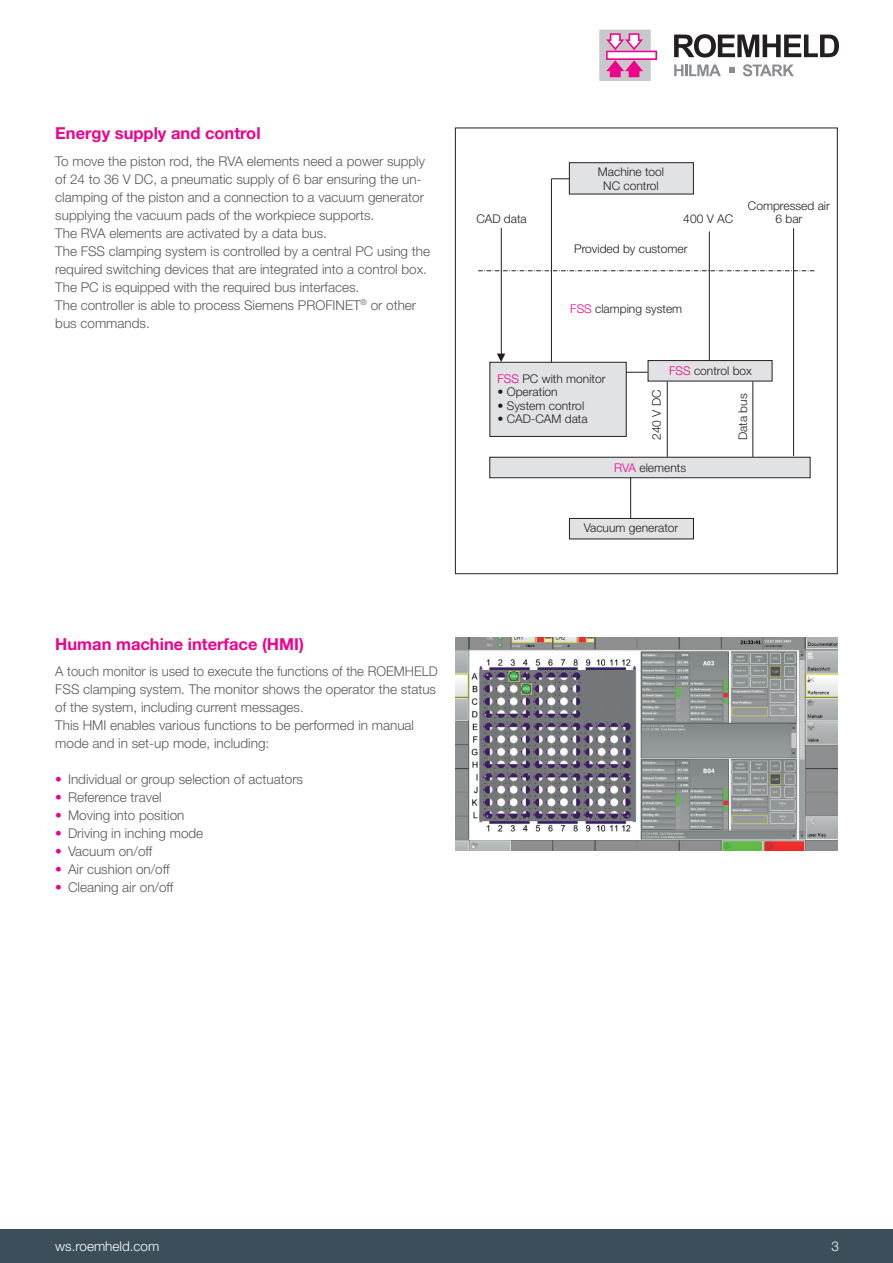
<style>
.page{position:relative;width:893px;height:1263px;background:#fff}
.page>*{position:absolute;margin:0;border:0;box-sizing:border-box;transform-origin:0 0}
.t1{font:700 16.5px "Helvetica Neue LT Pro";color:#ed028c}
.t2{font:300 13.5px/18px "Helvetica Neue LT Pro";color:#57585a}
.t3{font:300 13.5px "Helvetica Neue LT Pro";color:#fff}
.t4{font:300 13.5px "Helvetica Neue LT Pro";color:#fff}
.t5{font:300 12px/13.5px "Helvetica Neue LT Pro";color:#231f20;text-align:center}
.s1{color:#ed028c}
</style>
<div class="page">
<div style="left:570px;top:163px;width:123px;height:31px;background:#e1e2e4"></div>
<div style="left:569px;top:162px;width:125px;height:32px;border:1px solid #231f20"></div>
<hr style="left:501px;top:228px;width:1px;height:132px;background:#231f20">
<hr style="left:630px;top:476px;width:1px;height:43px;background:#231f20">
<div style="left:570px;top:519px;width:123px;height:20px;background:#e1e2e4"></div>
<div style="left:569px;top:518px;width:125px;height:21px;border:1px solid #231f20"></div>
<div style="left:490px;top:458px;width:320px;height:19px;background:#e1e2e4"></div>
<div style="left:489px;top:457px;width:321px;height:21px;border:1px solid #231f20"></div>
<hr style="left:793px;top:228px;width:1px;height:228px;background:#231f20">
<hr style="left:709px;top:231px;width:1px;height:146px;background:#231f20">
<svg style="left:478px;top:270px;width:336px;height:1px"></svg>
<svg style="left:551px;top:178px;width:18px;height:1px"></svg>
<hr style="left:614px;top:372px;width:34px;height:1px;background:#231f20">
<div style="left:490px;top:363px;width:136px;height:73px;background:#e1e2e4"></div>
<div style="left:489px;top:362px;width:138px;height:75px;border:1px solid #231f20"></div>
<div style="left:648px;top:361px;width:124px;height:20px;background:#e1e2e4"></div>
<div style="left:648px;top:360px;width:124px;height:21px;border:1px solid #231f20"></div>
<hr style="left:667px;top:381px;width:1px;height:76px;background:#231f20">
<hr style="left:752px;top:381px;width:1px;height:76px;background:#231f20">
<svg style="left:497px;top:354px;width:8px;height:8px"></svg>
<hr style="left:551px;top:179px;width:1px;height:183px;background:#231f20">
<img style="left:455px;top:638px;width:383px;height:212px">
<div style="left:0;top:1229px;width:893px;height:34px;background:#3b4e5a"></div>
<svg style="left:674px;top:34px;width:165px;height:24px"></svg>
<svg style="left:674px;top:65px;width:47px;height:11px"></svg>
<svg style="left:743px;top:64px;width:51px;height:12px"></svg>
<svg style="left:729px;top:68px;width:5px;height:5px"></svg>
<svg style="left:599px;top:30px;width:58px;height:51px"></svg>
<p class="t1" style="left:55px;top:123px;width:207px">Energy supply and control</p>
<p class="t2" style="left:55px;top:152px;width:376px">To move the piston rod, the RVA elements need a power supply of 24 to 36 V DC, a pneumatic supply of 6 bar ensuring the un&shy;clamping of the piston and a connection to a vacuum generator supplying the vacuum pads of the workpiece supports.<br>The RVA elements are activated by a data bus.<br>The FSS clamping system is controlled by a central PC using the required switching devices that are integrated into a control box.<br>The PC is equipped with the required bus interfaces.<br>The controller is able to process Siemens PROFINET<sup>®</sup> or other bus commands.</p>
<p class="t5" style="left:598px;top:165px;width:68px">Machine tool<br>NC control</p>
<p class="t5" style="left:748px;top:198px;width:84px">Compressed air</p>
<p class="t5" style="left:476px;top:212px;width:52px">CAD data</p>
<p class="t5" style="left:683px;top:212px;width:51px">400 V AC</p>
<p class="t5" style="left:775px;top:212px;width:28px">6 bar</p>
<p class="t5" style="left:574px;top:242px;width:115px">Provided by customer</p>
<p class="t5" style="left:570px;top:302px;width:114px"><span class="s1">FSS</span> clamping system</p>
<p class="t5" style="left:497px;top:371px;width:110px"><span class="s1">FSS</span> PC with monitor</p>
<p class="t5" style="left:497px;top:385px;width:62px">• Operation</p>
<p class="t5" style="left:497px;top:398px;width:88px">• System control</p>
<p class="t5" style="left:497px;top:412px;width:92px">• CAD-CAM data</p>
<p class="t5" style="left:649px;top:440px;width:52px;rotate:-90deg">240 V DC</p>
<p class="t5" style="left:669px;top:363px;width:84px"><span class="s1">FSS</span> control box</p>
<p class="t5" style="left:736px;top:440px;width:48px;rotate:-90deg">Data bus</p>
<p class="t5" style="left:614px;top:461px;width:74px"><span class="s1">RVA</span> elements</p>
<p class="t5" style="left:584px;top:521px;width:96px">Vacuum generator</p>
<p class="t1" style="left:55px;top:634px;width:250px">Human machine interface (HMI)</p>
<p class="t2" style="left:55px;top:662px;width:384px">A touch monitor is used to execute the functions of the ROEMHELD FSS clamping system. The monitor shows the operator the status of the system, including current messages.<br>This HMI enables various functions to be performed in manual mode and in set-up mode, including:</p>
<p class="t2" style="left:55px;top:770px;width:249px"><span class="s1">•</span> Individual or group selection of actuators</p>
<p class="t2" style="left:55px;top:788px;width:108px"><span class="s1">•</span> Reference travel</p>
<p class="t2" style="left:55px;top:806px;width:131px"><span class="s1">•</span> Moving into position</p>
<p class="t2" style="left:55px;top:824px;width:150px"><span class="s1">•</span> Driving in inching mode</p>
<p class="t2" style="left:55px;top:842px;width:99px"><span class="s1">•</span> Vacuum on/off</p>
<p class="t2" style="left:55px;top:860px;width:116px"><span class="s1">•</span> Air cushion on/off</p>
<p class="t2" style="left:55px;top:878px;width:120px"><span class="s1">•</span> Cleaning air on/off</p>
<p class="t3" style="left:55px;top:1238px;width:106px">ws.roemheld.com</p>
<p class="t4" style="left:831px;top:1237px;width:9px">3</p>
</div>
